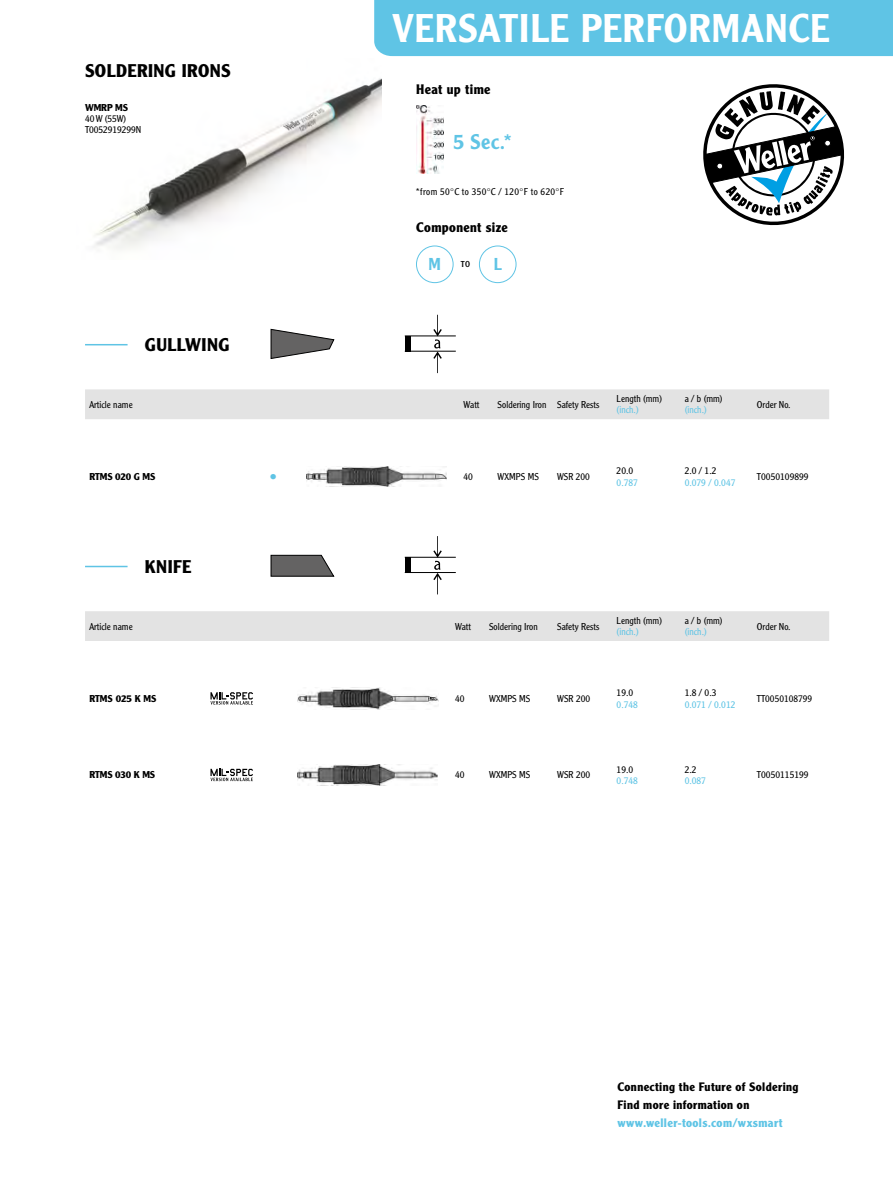
<style>
.page{position:relative;width:893px;height:1191px;background:#fff}
.page>*{position:absolute;margin:0;border:0;box-sizing:border-box;transform-origin:0 0}
.t1{font:500 39.15px "Clearface Gothic LT Std";letter-spacing:.015em;color:#fff}
.t2{font:500 20.7px "Clearface Gothic LT Std";color:#5fc4e5}
.t3{font:700 18px "Clearface Gothic LT Std";letter-spacing:.02em;color:#000}
.t4{font:500 16.8px "Clearface Gothic LT Std";color:#5fc4e5}
.t5{font:15px "Clearface Gothic LT Std";color:#5fc4e5}
.t6{font:700 13.5px "Clearface Gothic LT Std";letter-spacing:.025em;color:#000}
.t7{font:700 12px/18px "Clearface Gothic LT Std";letter-spacing:.03em;color:#000}
.t8{font:700 12px "Clearface Gothic LT Std";letter-spacing:.03em;color:#5fc4e5}
.t9{font:300 9.75px/11.2px "Clearface Gothic LT Std";color:#000}
.t10{font:300 9.75px "Clearface Gothic LT Std";color:#5fc4e5}
.t11{font:700 9.75px "Clearface Gothic LT Std";letter-spacing:-.01em;color:#000}
.t12{font:300 9.75px "Clearface Gothic LT Std";letter-spacing:.035em;color:#000}
.t13{font:8.4px "Clearface Gothic LT Std";color:#000}
</style>
<div class="page">
<img style="left:94px;top:78px;width:287px;height:172px">
<div style="left:374px;top:0;width:519px;height:56px;background:#5fc4e5"></div>
<svg style="left:703px;top:84px;width:142px;height:142px"></svg>
<div style="left:85px;top:611px;width:744px;height:30px;background:#e3e3e3"></div>
<svg style="left:210px;top:692px;width:43px;height:12px"></svg>
<img style="left:297px;top:687px;width:142px;height:22px">
<svg style="left:210px;top:769px;width:43px;height:12px"></svg>
<img style="left:298px;top:764px;width:140px;height:21px">
<svg style="left:270px;top:554px;width:65px;height:23px"></svg>
<hr style="left:405px;top:557px;width:51px;height:1px;background:#000">
<hr style="left:405px;top:572px;width:51px;height:1px;background:#000">
<svg style="left:433px;top:536px;width:9px;height:58px"></svg>
<div style="left:405px;top:557px;width:6px;height:15px;background:#000"></div>
<hr style="left:85px;top:566px;width:43px;height:1px;background:#5fc4e5">
<div style="left:85px;top:389px;width:744px;height:30px;background:#e3e3e3"></div>
<img style="left:306px;top:466px;width:140px;height:21px">
<hr style="left:405px;top:335px;width:51px;height:1px;background:#000">
<hr style="left:405px;top:351px;width:51px;height:1px;background:#000">
<svg style="left:433px;top:315px;width:9px;height:58px"></svg>
<div style="left:405px;top:336px;width:6px;height:15px;background:#000"></div>
<svg style="left:270px;top:328px;width:65px;height:31px"></svg>
<hr style="left:85px;top:344px;width:43px;height:1px;background:#5fc4e5">
<div style="left:416px;top:246px;width:37px;height:37px;border:1px solid #5fc4e5;border-radius:50%"></div>
<div style="left:479px;top:246px;width:37px;height:37px;border:1px solid #5fc4e5;border-radius:50%"></div>
<img style="left:416px;top:106px;width:27px;height:68px">
<h3 class="t3" style="left:85px;top:60px;width:147px">SOLDERING IRONS</h3>
<p class="t11" style="left:85px;top:102px;width:45px">WMRP MS</p>
<p class="t9" style="left:85px;top:113px;width:58px">40 W (55W)<br>T0052919299N</p>
<h3 class="t3" style="left:145px;top:334px;width:86px">GULLWING</h3>
<h1 class="t1" style="left:393px;top:4px;width:439px">VERSATILE PERFORMANCE</h1>
<h3 class="t6" style="left:416px;top:81px;width:76px">Heat up time</h3>
<h2 class="t2" style="left:453px;top:129px;width:59px">5 Sec.*</h2>
<p class="t12" style="left:416px;top:185px;width:149px">*from 50°C to 350°C / 120°F to 620°F</p>
<h3 class="t6" style="left:416px;top:219px;width:93px">Component size</h3>
<h3 class="t4" style="left:429px;top:254px;width:14px">M</h3>
<h3 class="t4" style="left:494px;top:254px;width:9px">L</h3>
<p class="t13" style="left:461px;top:258px;width:11px">TO</p>
<p class="t9" style="left:89px;top:399px;width:45px">Article name</p>
<p class="t9" style="left:464px;top:399px;width:17px">Watt</p>
<p class="t9" style="left:498px;top:399px;width:103px">Soldering Iron Safety Rests</p>
<p class="t9" style="left:617px;top:393px;width:47px">Length (mm)</p>
<p class="t10" style="left:617px;top:404px;width:24px">(inch.)</p>
<p class="t11" style="left:89px;top:471px;width:68px">RTMS 020 G MS</p>
<h3 class="t5" style="left:269px;top:467px;width:9px">•</h3>
<p class="t9" style="left:464px;top:471px;width:11px">40</p>
<p class="t9" style="left:498px;top:471px;width:43px">WXMPS MS</p>
<p class="t9" style="left:557px;top:471px;width:34px">WSR 200</p>
<p class="t9" style="left:617px;top:465px;width:18px">20.0</p>
<p class="t10" style="left:617px;top:476px;width:23px">0.787</p>
<p class="t9" style="left:685px;top:393px;width:40px">a / b (mm)</p>
<p class="t10" style="left:685px;top:404px;width:24px">(inch.)</p>
<p class="t9" style="left:685px;top:465px;width:33px">2.0 / 1.2</p>
<p class="t10" style="left:685px;top:476px;width:52px">0.079 / 0.047</p>
<p class="t9" style="left:757px;top:399px;width:35px">Order No.</p>
<p class="t9" style="left:757px;top:471px;width:53px">T0050109899</p>
<h3 class="t3" style="left:145px;top:556px;width:48px">KNIFE</h3>
<p class="t9" style="left:89px;top:620px;width:45px">Article name</p>
<p class="t9" style="left:455px;top:620px;width:17px">Watt</p>
<p class="t9" style="left:489px;top:620px;width:50px">Soldering Iron</p>
<p class="t9" style="left:557px;top:620px;width:44px">Safety Rests</p>
<p class="t9" style="left:617px;top:615px;width:47px">Length (mm)</p>
<p class="t10" style="left:617px;top:626px;width:24px">(inch.)</p>
<p class="t11" style="left:89px;top:693px;width:69px">RTMS 025 K MS</p>
<p class="t9" style="left:455px;top:693px;width:11px">40</p>
<p class="t9" style="left:489px;top:693px;width:43px">WXMPS MS</p>
<p class="t9" style="left:557px;top:693px;width:35px">WSR 200</p>
<p class="t9" style="left:617px;top:687px;width:18px">19.0</p>
<p class="t10" style="left:617px;top:698px;width:23px">0.748</p>
<p class="t9" style="left:685px;top:615px;width:40px">a / b (mm)</p>
<p class="t10" style="left:685px;top:626px;width:24px">(inch.)</p>
<p class="t9" style="left:685px;top:687px;width:33px">1.8 / 0.3</p>
<p class="t10" style="left:685px;top:698px;width:52px">0.071 / 0.012</p>
<p class="t9" style="left:757px;top:620px;width:35px">Order No.</p>
<p class="t9" style="left:757px;top:693px;width:57px">TT0050108799</p>
<p class="t11" style="left:89px;top:769px;width:67px">RTMS 030 K MS</p>
<p class="t9" style="left:455px;top:769px;width:11px">40</p>
<p class="t9" style="left:489px;top:769px;width:43px">WXMPS MS</p>
<p class="t9" style="left:557px;top:769px;width:35px">WSR 200</p>
<p class="t9" style="left:617px;top:763px;width:18px">19.0</p>
<p class="t10" style="left:617px;top:775px;width:23px">0.748</p>
<p class="t9" style="left:685px;top:763px;width:13px">2.2</p>
<p class="t10" style="left:685px;top:775px;width:23px">0.087</p>
<p class="t9" style="left:757px;top:769px;width:53px">T0050115199</p>
<p class="t7" style="left:617px;top:1077px;width:183px">Connecting the Future of Soldering<br>Find more information on</p>
<p class="t8" style="left:617px;top:1115px;width:167px">www.weller-tools.com/wxsmart</p>
</div>
